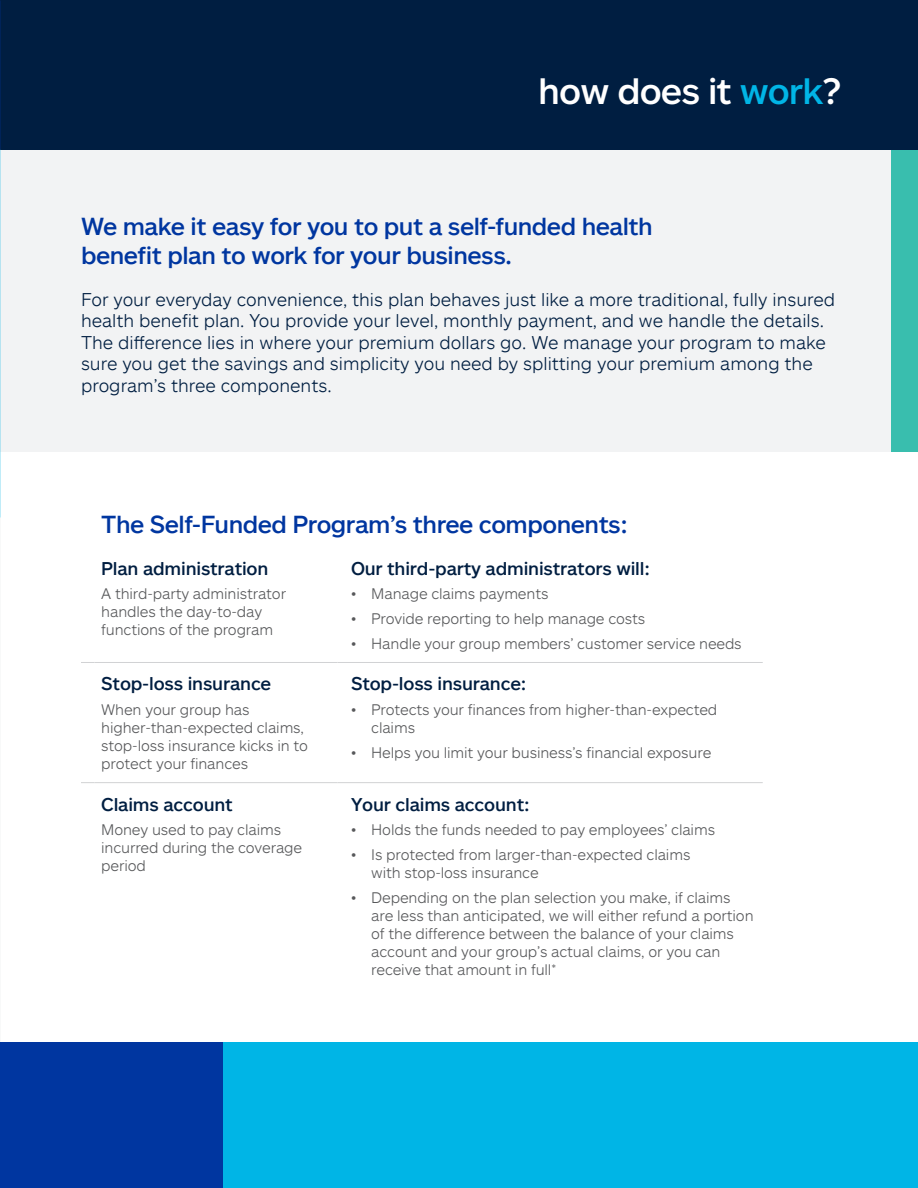
<style>
.page{position:relative;width:918px;height:1188px;background:#fff}
.page>*{position:absolute;margin:0;border:0;box-sizing:border-box;transform-origin:0 0}
.t1{font:500 36px "Allstate Sans";letter-spacing:-.025em;color:#fff}
.t2{font:500 24px/28.8px "Allstate Sans W";letter-spacing:-.02em;color:#0036a0}
.t3{font:300 18px/21.6px "Allstate Sans W";color:#001e41}
.t4{font:500 18px "Allstate Sans W";letter-spacing:-.01em;color:#001e41}
.basic_body{font:300 15px/18px "Allstate Sans";letter-spacing:-.01em;color:#57585a}
.s1{color:#00b5e6}
</style>
<div class="page">
<div style="left:0;top:149px;width:918px;height:303px;background:#f2f3f4"></div>
<div style="left:891px;top:149px;width:27px;height:303px;background:#39beae"></div>
<div style="left:0;top:1043px;width:918px;height:145px;background:#00b5e6"></div>
<div style="left:0;top:0;width:918px;height:149px;background:#001e41"></div>
<div style="left:0;top:1043px;width:223px;height:145px;background:#0036a0"></div>
<svg style="left:81px;top:662px;width:13px;height:1px"></svg>
<hr style="left:94px;top:662px;width:244px;height:1px;background:#d1d2d4">
<svg style="left:338px;top:662px;width:13px;height:1px"></svg>
<hr style="left:351px;top:662px;width:412px;height:1px;background:#d1d2d4">
<svg style="left:81px;top:782px;width:13px;height:1px"></svg>
<hr style="left:94px;top:782px;width:244px;height:1px;background:#d1d2d4">
<svg style="left:338px;top:782px;width:13px;height:1px"></svg>
<hr style="left:351px;top:782px;width:412px;height:1px;background:#d1d2d4">
<p class="t1" style="left:538px;top:68px;width:305px">how does it <span class="s1">work</span>?</p>
<p class="t2" style="left:81px;top:211px;width:573px">We make it easy for you to put a self-funded health benefit plan to work for your business.</p>
<p class="t3" style="left:81px;top:288px;width:756px">For your everyday convenience, this plan behaves just like a more traditional, fully insured health benefit plan. You provide your level, monthly payment, and we handle the details.</p>
<p class="t3" style="left:81px;top:331px;width:746px">The difference lies in where your premium dollars go. We manage your program to make sure you get the savings and simplicity you need by splitting your premium among the program’s three components.</p>
<p class="t2" style="left:101px;top:509px;width:528px">The Self-Funded Program’s three components:</p>
<p class="t4" style="left:101px;top:557px;width:169px">Plan administration</p>
<p class="basic_body" style="left:101px;top:584px;width:186px">A third-party administrator handles the day-to-day functions of the program</p>
<p class="t4" style="left:351px;top:557px;width:300px">Our third-party administrators will:</p>
<p class="basic_body" style="left:351px;top:584px;width:199px">• Manage claims payments</p>
<p class="basic_body" style="left:351px;top:609px;width:296px">• Provide reporting to help manage costs</p>
<p class="basic_body" style="left:351px;top:634px;width:392px">• Handle your group members’ customer service needs</p>
<p class="t4" style="left:101px;top:672px;width:172px">Stop-loss insurance</p>
<p class="basic_body" style="left:101px;top:700px;width:208px">When your group has higher-than-expected claims, stop-loss insurance kicks in to protect your finances</p>
<p class="t4" style="left:101px;top:793px;width:133px">Claims account</p>
<p class="basic_body" style="left:101px;top:820px;width:202px">Money used to pay claims incurred during the coverage period</p>
<p class="t4" style="left:351px;top:672px;width:177px">Stop-loss insurance:</p>
<p class="basic_body" style="left:371px;top:700px;width:348px;text-indent:-20px">• Protects your finances from higher-than-expected claims</p>
<p class="basic_body" style="left:351px;top:743px;width:362px">• Helps you limit your business’s financial exposure</p>
<p class="t4" style="left:351px;top:793px;width:180px">Your claims account:</p>
<p class="basic_body" style="left:351px;top:820px;width:366px">• Holds the funds needed to pay employees’ claims</p>
<p class="basic_body" style="left:371px;top:845px;width:321px;text-indent:-20px">• Is protected from larger-than-expected claims with stop-loss insurance</p>
<p class="basic_body" style="left:371px;top:888px;width:384px;text-indent:-20px">• Depending on the plan selection you make, if claims are less than anticipated, we will either refund a portion of the difference between the balance of your claims account and your group’s actual claims, or you can receive that amount in full*</p>
</div>
